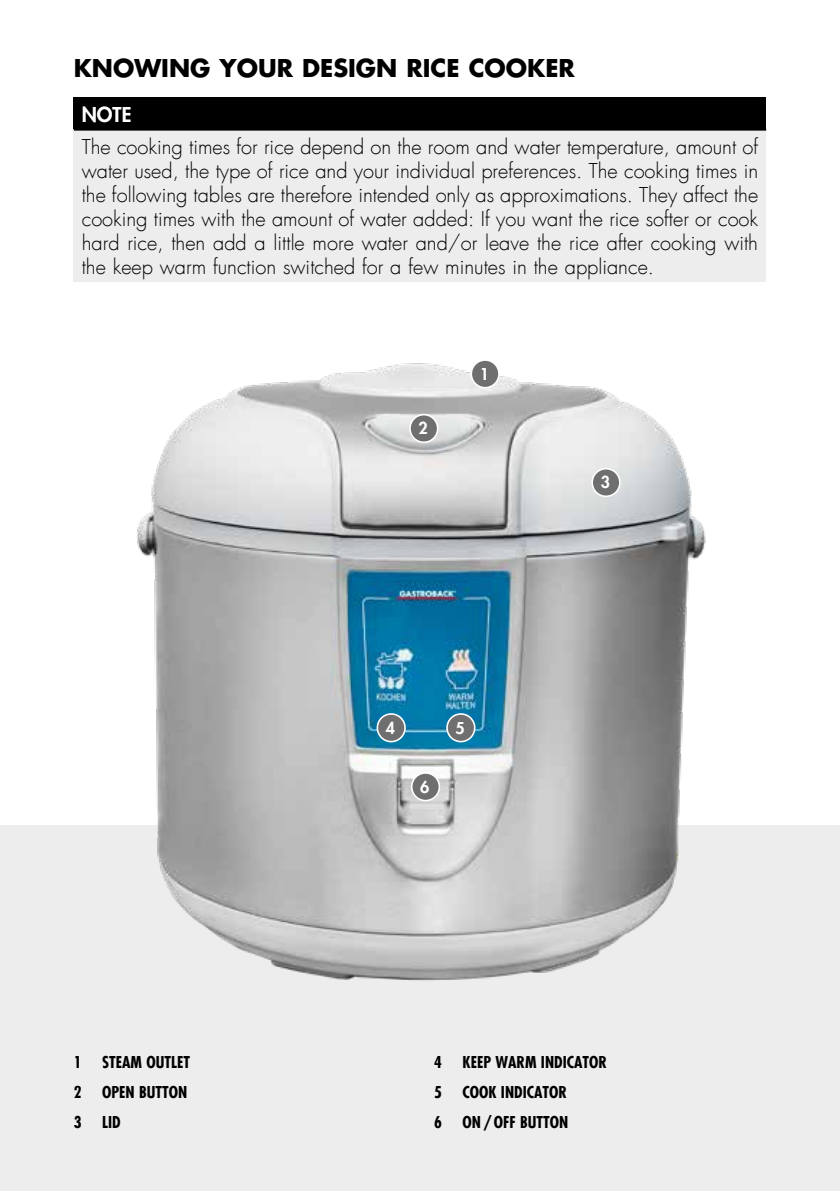
<style>
.page{position:relative;width:840px;height:1191px;background:#fff}
.page>*{position:absolute;margin:0;border:0;box-sizing:border-box;transform-origin:0 0}
.t1{font:700 24px "Futura LT";color:#000}
.t2{font:300 20px/24px "Futura LT";color:#000;text-align:justify}
.t3{font:800 20px "Futura LT";color:#fff}
.t4{font:700 condensed 16px "Futura LT";color:#000}
.t5{font:800 16px "Futura LT";color:#fff}
</style>
<div class="page">
<div style="left:0;top:825px;width:839px;height:366px;background:#ededed"></div>
<div style="left:74px;top:97px;width:691px;height:33px;background:#000"></div>
<div style="left:74px;top:130px;width:691px;height:152px;background:#ededed"></div>
<hr style="left:74px;top:129px;width:691px;height:2px;background:#000">
<img style="left:137px;top:363px;width:569px;height:618px">
<div style="left:471px;top:360px;width:27px;height:28px;background:#706f6f;border-radius:50%"></div>
<div style="left:470px;top:359px;width:29px;height:29px;border:2px solid #fff;border-radius:50%"></div>
<div style="left:410px;top:415px;width:27px;height:27px;background:#706f6f;border-radius:50%"></div>
<div style="left:409px;top:414px;width:29px;height:29px;border:2px solid #fff;border-radius:50%"></div>
<div style="left:592px;top:469px;width:27px;height:27px;background:#706f6f;border-radius:50%"></div>
<div style="left:591px;top:468px;width:29px;height:29px;border:2px solid #fff;border-radius:50%"></div>
<div style="left:377px;top:714px;width:28px;height:27px;background:#706f6f;border-radius:50%"></div>
<div style="left:376px;top:713px;width:29px;height:29px;border:2px solid #fff;border-radius:50%"></div>
<div style="left:411px;top:773px;width:28px;height:27px;background:#706f6f;border-radius:50%"></div>
<div style="left:410px;top:772px;width:30px;height:29px;border:2px solid #fff;border-radius:50%"></div>
<div style="left:447px;top:714px;width:27px;height:27px;background:#706f6f;border-radius:50%"></div>
<div style="left:446px;top:713px;width:29px;height:29px;border:2px solid #fff;border-radius:50%"></div>
<p class="t1" style="left:74px;top:52px;width:502px">KNOWING YOUR DESIGN RICE COOKER</p>
<p class="t3" style="left:82px;top:101px;width:51px">NOTE</p>
<p class="t2" style="left:82px;top:135px;width:677px">The cooking times for rice depend on the room and water temperature, amount of water used, the type of rice and your individual preferences. The cooking times in the following tables are therefore intended only as approximations. They affect the cooking times with the amount of water added: If you want the rice softer or cook hard rice, then add a little more water and/or leave the rice after cooking with the keep warm function switched for a few minutes in the appliance.</p>
<p class="t4" style="left:74px;top:1052px;width:9px">1</p>
<p class="t4" style="left:102px;top:1052px;width:89px">STEAM OUTLET</p>
<p class="t4" style="left:74px;top:1082px;width:9px">2</p>
<p class="t4" style="left:102px;top:1082px;width:86px">OPEN BUTTON</p>
<p class="t4" style="left:74px;top:1111px;width:9px">3</p>
<p class="t4" style="left:102px;top:1111px;width:20px">LID</p>
<p class="t5" style="left:418px;top:418px;width:11px">2</p>
<p class="t5" style="left:479px;top:363px;width:11px">1</p>
<p class="t5" style="left:386px;top:717px;width:11px">4</p>
<p class="t5" style="left:420px;top:776px;width:11px">6</p>
<p class="t5" style="left:455px;top:717px;width:11px">5</p>
<p class="t5" style="left:600px;top:472px;width:11px">3</p>
<p class="t4" style="left:434px;top:1052px;width:9px">4</p>
<p class="t4" style="left:462px;top:1052px;width:146px">KEEP WARM INDICATOR</p>
<p class="t4" style="left:434px;top:1082px;width:9px">5</p>
<p class="t4" style="left:462px;top:1082px;width:106px">COOK INDICATOR</p>
<p class="t4" style="left:434px;top:1111px;width:9px">6</p>
<p class="t4" style="left:462px;top:1111px;width:107px">ON/OFF BUTTON</p>
</div>
